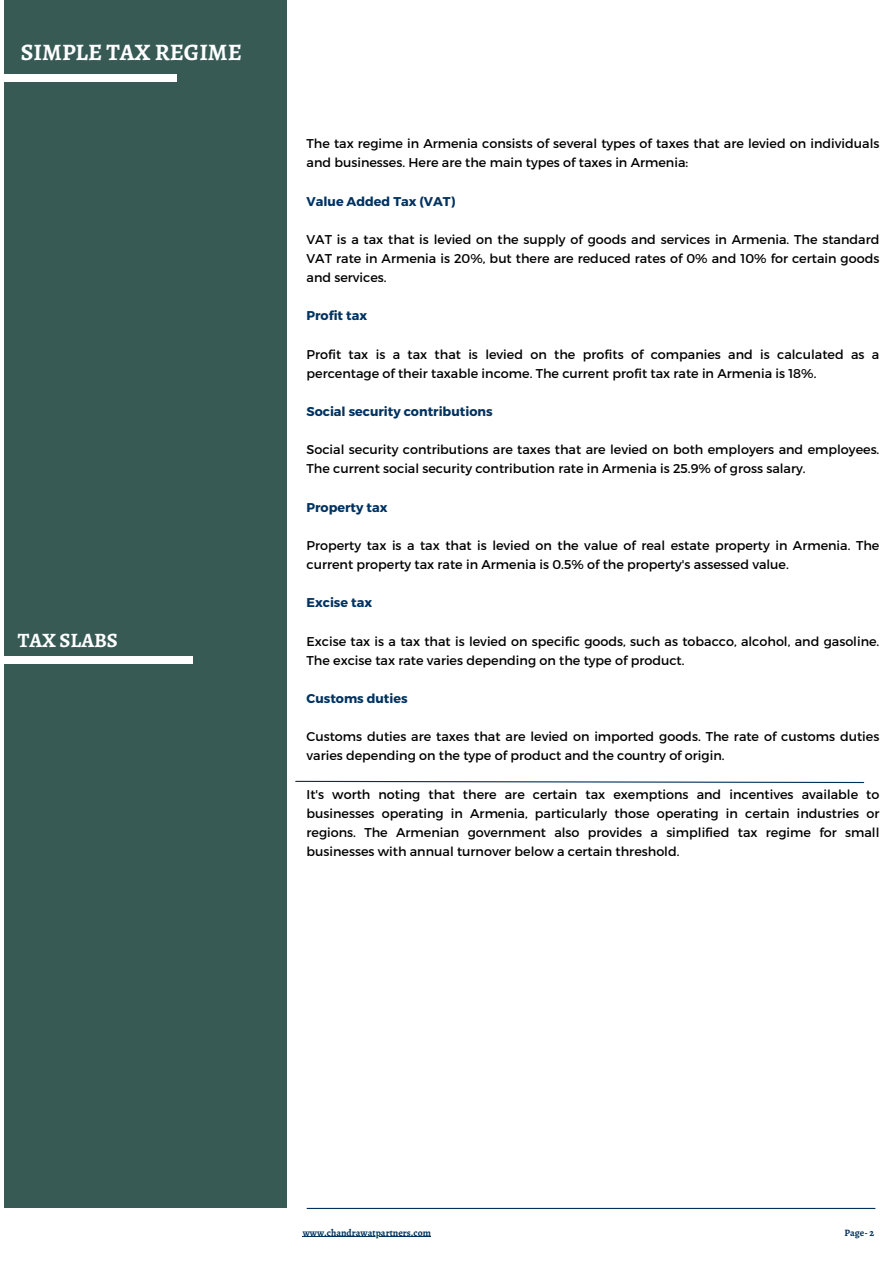
<style>
.page{position:relative;width:893px;height:1263px;background:#fff}
.page>*{position:absolute;margin:0;border:0;box-sizing:border-box;transform-origin:0 0}
.t1{font:700 23.62px "Alegreya";color:#fff}
.t2{font:700 20.4px "Alegreya";color:#fff}
.t3{font:12.75px/19.1px "Montserrat";color:#000}
.t4{font:700 12.75px "Montserrat";color:#003260}
.t5{font:700 9.75px "Alegreya";color:#00305b}
</style>
<div class="page">
<hr style="left:307px;top:1208px;width:568px;height:1px;background:#00305b">
<div style="left:4px;top:0;width:283px;height:1207px;background:#375a55"></div>
<div style="left:0;top:74px;width:176px;height:7px;background:#fff"></div>
<div style="left:4px;top:656px;width:188px;height:8px;background:#fff"></div>
<svg style="left:295px;top:780px;width:570px;height:4px"></svg>
<hr style="left:303px;top:1236px;width:128px;height:1px;background:#00305b">
<h1 class="t1" style="left:21px;top:36px;width:222px">SIMPLE TAX REGIME</h1>
<h4 class="t2" style="left:18px;top:626px;width:102px">TAX SLABS</h4>
<h2 class="t3" style="left:306px;top:134px;width:574px">The tax regime in Armenia consists of several types of taxes that are levied on individuals and businesses. Here are the main types of taxes in Armenia:</h2>
<h4 class="t4" style="left:306px;top:193px;width:150px">Value Added Tax (VAT)</h4>
<h3 class="t3" style="left:306px;top:229px;width:574px;text-align:justify">VAT is a tax that is levied on the supply of goods and services in Armenia. The standard VAT rate in Armenia is 20%, but there are reduced rates of 0% and 10% for certain goods and services.</h3>
<h4 class="t4" style="left:306px;top:308px;width:62px">Profit tax</h4>
<h3 class="t3" style="left:306px;top:344px;width:574px">Profit tax is a tax that is levied on the profits of companies and is calculated as a percentage of their taxable income. The current profit tax rate in Armenia is 18%.</h3>
<h4 class="t4" style="left:306px;top:403px;width:187px">Social security contributions</h4>
<h3 class="t3" style="left:306px;top:440px;width:574px">Social security contributions are taxes that are levied on both employers and employees.<br>The current social security contribution rate in Armenia is 25.9% of gross salary.</h3>
<h4 class="t4" style="left:306px;top:499px;width:82px">Property tax</h4>
<h3 class="t3" style="left:306px;top:535px;width:574px">Property tax is a tax that is levied on the value of real estate property in Armenia. The current property tax rate in Armenia is 0.5% of the property's assessed value.</h3>
<h4 class="t4" style="left:306px;top:594px;width:67px">Excise tax</h4>
<h3 class="t3" style="left:306px;top:631px;width:574px">Excise tax is a tax that is levied on specific goods, such as tobacco, alcohol, and gasoline.<br>The excise tax rate varies depending on the type of product.</h3>
<h4 class="t4" style="left:306px;top:690px;width:103px">Customs duties</h4>
<h3 class="t3" style="left:306px;top:726px;width:574px">Customs duties are taxes that are levied on imported goods. The rate of customs duties varies depending on the type of product and the country of origin.</h3>
<h4 class="t3" style="left:306px;top:784px;width:574px;text-align:justify">It's worth noting that there are certain tax exemptions and incentives available to businesses operating in Armenia, particularly those operating in certain industries or regions. The Armenian government also provides a simplified tax regime for small businesses with annual turnover below a certain threshold.</h4>
<p class="t5" style="left:303px;top:1225px;width:130px">www.chandrawatpartners.com</p>
<p class="t5" style="left:844px;top:1226px;width:31px">Page- 2</p>
</div>
